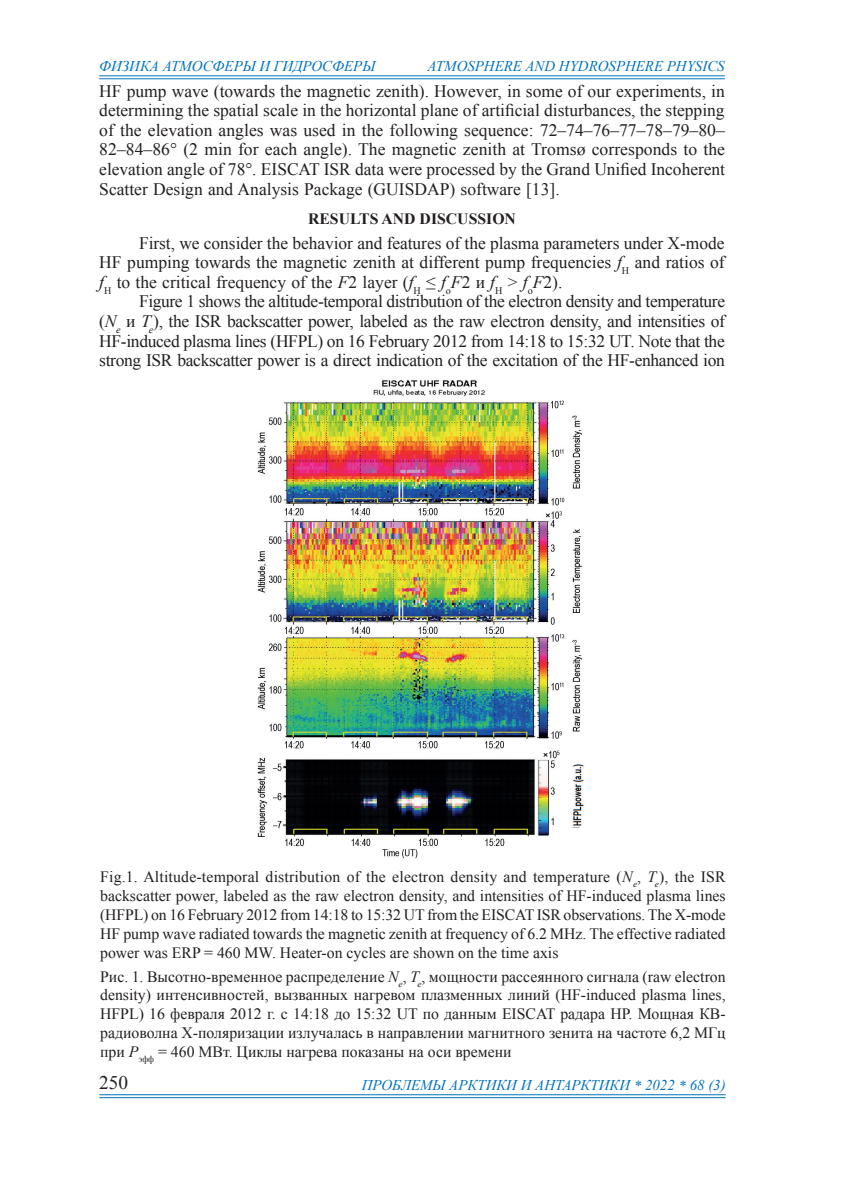
<style>
.page{position:relative;width:844px;height:1191px;background:#fff}
.page>*{position:absolute;margin:0;border:0;box-sizing:border-box;transform-origin:0 0}
.t1{font:19.25px "Times New Roman";color:#231f20}
.Основной_текст{font:17.5px/19.6px "Times New Roman";color:#231f20;text-align:justify}
.Подрисуночная{font:15.75px/18.9px "Times New Roman";color:#231f20;text-align:justify}
.Заголовок_1{font:700 15.75px "Times New Roman";color:#231f20}
.Колонтитул_ПАА_ДВОЙН{font:italic 14.88px "Times New Roman";color:#0072bc}
.s1{font-style:italic}
</style>
<div class="page">
<hr style="left:99px;top:1094px;width:626px;height:1px;background:#0072bc">
<hr style="left:99px;top:1097px;width:626px;height:1px;background:#0072bc">
<img style="left:257px;top:380px;width:327px;height:479px">
<hr style="left:99px;top:76px;width:625px;height:1px;background:#0072bc">
<hr style="left:99px;top:78px;width:625px;height:1px;background:#0072bc">
<p class="Колонтитул_ПАА_ДВОЙН" style="left:99px;top:55px;width:277px">ФИЗИКА АТМОСФЕРЫ И ГИДРОСФЕРЫ</p>
<p class="Колонтитул_ПАА_ДВОЙН" style="left:427px;top:55px;width:299px">ATMOSPHERE AND HYDROSPHERE PHYSICS</p>
<p class="Основной_текст" style="left:99px;top:81px;width:627px">HF pump wave (towards the magnetic zenith). However, in some of our experiments, in determining the spatial scale in the horizontal plane of artificial disturbances, the stepping of the elevation angles was used in the following sequence: 72–74–76–77–78–79–80– 82–84–86° (2 min for each angle). The magnetic zenith at Tromsø corresponds to the elevation angle of 78°. EISCAT ISR data were processed by the Grand Unified Incoherent Scatter Design and Analysis Package (GUISDAP) software [13].</p>
<p class="Заголовок_1" style="left:308px;top:208px;width:209px">RESULTS AND DISCUSSION</p>
<p class="Основной_текст" style="left:99px;top:233px;width:627px;text-indent:40px">First, we consider the behavior and features of the plasma parameters under X-mode HF pumping towards the magnetic zenith at different pump frequencies <span class="s1">f</span><sub>H</sub> and ratios of <span class="s1">f</span><sub>H</sub> to the critical frequency of the <span class="s1">F</span>2 layer (<span class="s1">f</span><sub>H</sub> ≤ <span class="s1">f</span><sub>o</sub><span class="s1">F</span>2 и <span class="s1">f</span><sub>H</sub> &gt; <span class="s1">f</span><sub>o</sub><span class="s1">F</span>2).</p>
<p class="Основной_текст" style="left:99px;top:291px;width:627px;text-indent:40px">Figure 1 shows the altitude-temporal distribution of the electron density and temperature (<span class="s1">N</span><sub>e</sub> и <span class="s1">T</span><sub>e</sub>), the ISR backscatter power, labeled as the raw electron density, and intensities of HF-induced plasma lines (HFPL) on 16 February 2012 from 14:18 to 15:32 UT. Note that the strong ISR backscatter power is a direct indication of the excitation of the HF-enhanced ion</p>
<p class="Подрисуночная" style="left:100px;top:867px;width:627px">Fig.1. Altitude-temporal distribution of the electron density and temperature (<span class="s1">N</span><sub>e</sub>, <span class="s1">T</span><sub>e</sub>), the ISR backscatter power, labeled as the raw electron density, and intensities of HF-induced plasma lines (HFPL) on 16 February 2012 from 14:18 to 15:32 UT from the EISCAT ISR observations. The X-mode HF pump wave radiated towards the magnetic zenith at frequency of 6.2 MHz. The effective radiated power was ERP = 460 MW. Heater-on cycles are shown on the time axis</p>
<p class="Подрисуночная" style="left:100px;top:966px;width:627px">Рис. 1. Высотно-временное распределение <span class="s1">N</span><sub>e</sub>, <span class="s1">T</span><sub>e</sub>, мощности рассеянного сигнала (raw electron density) интенсивностей, вызванных нагревом плазменных линий (HF-induced plasma lines, HFPL) 16 февраля 2012 г. с 14:18 до 15:32 UT по данным EISCAT радара НР. Мощная КВ&shy;радиоволна Х-поляризации излучалась в направлении магнитного зенита на частоте 6,2 МГц при <span class="s1">Р</span><sub>эфф</sub> = 460 МВт. Циклы нагрева показаны на оси времени</p>
<p class="t1" style="left:99px;top:1069px;width:30px">250</p>
<p class="Колонтитул_ПАА_ДВОЙН" style="left:362px;top:1074px;width:365px">ПРОБЛЕМЫ АРКТИКИ И АНТАРКТИКИ * 2022 * 68 (3)</p>
</div>
